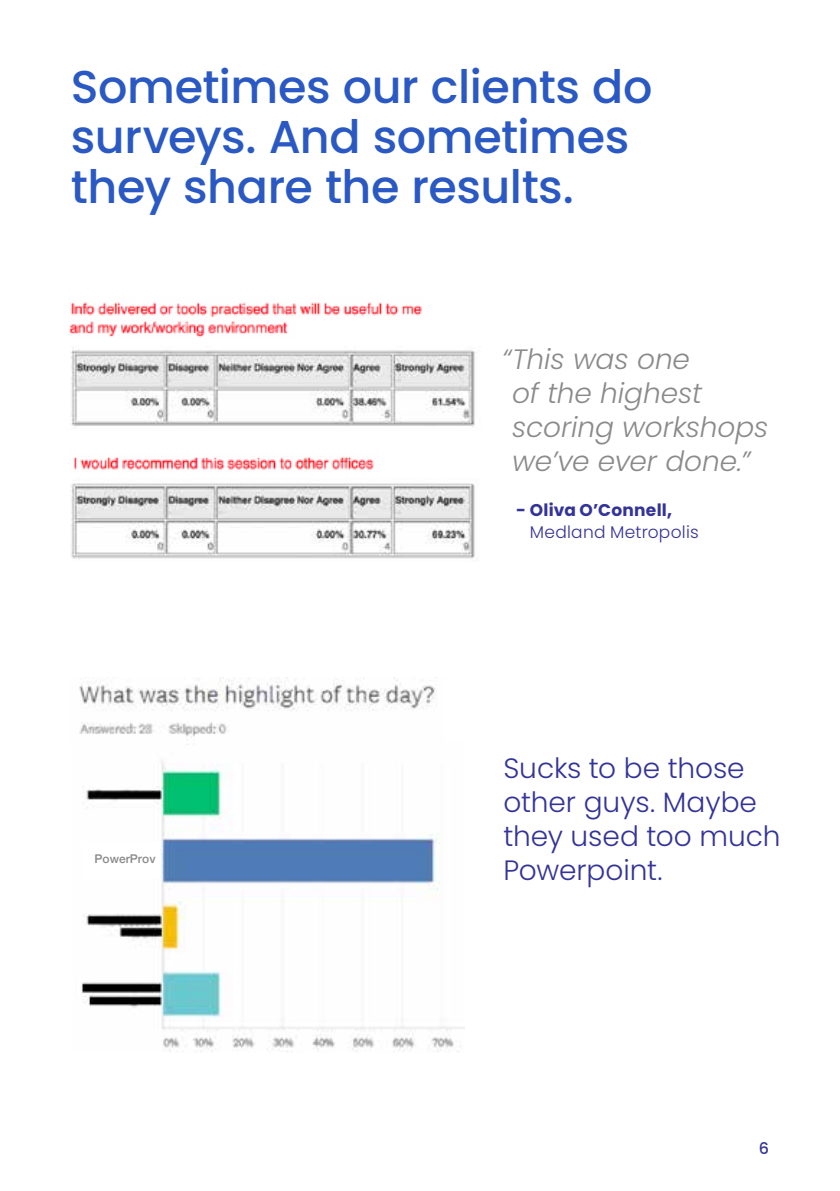
<style>
.page{position:relative;width:840px;height:1191px;background:#fff}
.page>*{position:absolute;margin:0;border:0;box-sizing:border-box;transform-origin:0 0}
.t1{font:500 46px/50px "Poppins";letter-spacing:-.01em;color:#2b59c3}
.t2{font:300 28px/34px "Poppins";letter-spacing:-.005em;color:#339}
.t3{font:italic 300 28px/34px "Poppins";letter-spacing:-.005em;color:#8b8a8a}
.t4{font:300 17px "Poppins";letter-spacing:.015em;color:#339}
.t5{font:700 17px "Poppins";letter-spacing:.015em;color:#339}
.t6{font:500 16px "Poppins";color:#339}
.t7{font:500 12px "Helvetica Neue";color:#8b8a8a}
</style>
<div class="page">
<img style="left:81px;top:760px;width:383px;height:292px">
<div style="left:82px;top:843px;width:78px;height:36px;background:#fff"></div>
<img style="left:79px;top:677px;width:358px;height:68px">
<img style="left:71px;top:350px;width:405px;height:77px">
<img style="left:71px;top:302px;width:351px;height:15px">
<img style="left:69px;top:321px;width:219px;height:17px">
<img style="left:71px;top:483px;width:404px;height:76px">
<img style="left:74px;top:457px;width:300px;height:13px">
<p class="t1" style="left:71px;top:62px;width:582px">Sometimes our clients do surveys. And sometimes they share the results.</p>
<p class="t7" style="left:94px;top:849px;width:62px">PowerProv</p>
<p class="t3" style="left:512px;top:342px;width:258px;text-indent:-10px">“This was one<br>of the highest scoring workshops we’ve ever done.”</p>
<p class="t5" style="left:516px;top:500px;width:157px">- Oliva O’Connell,</p>
<p class="t4" style="left:529px;top:522px;width:170px">Medland Metropolis</p>
<p class="t2" style="left:503px;top:751px;width:278px">Sucks to be those other guys. Maybe they used too much<br>Powerpoint.</p>
<p class="t6" style="left:758px;top:1139px;width:12px">6</p>
</div>
